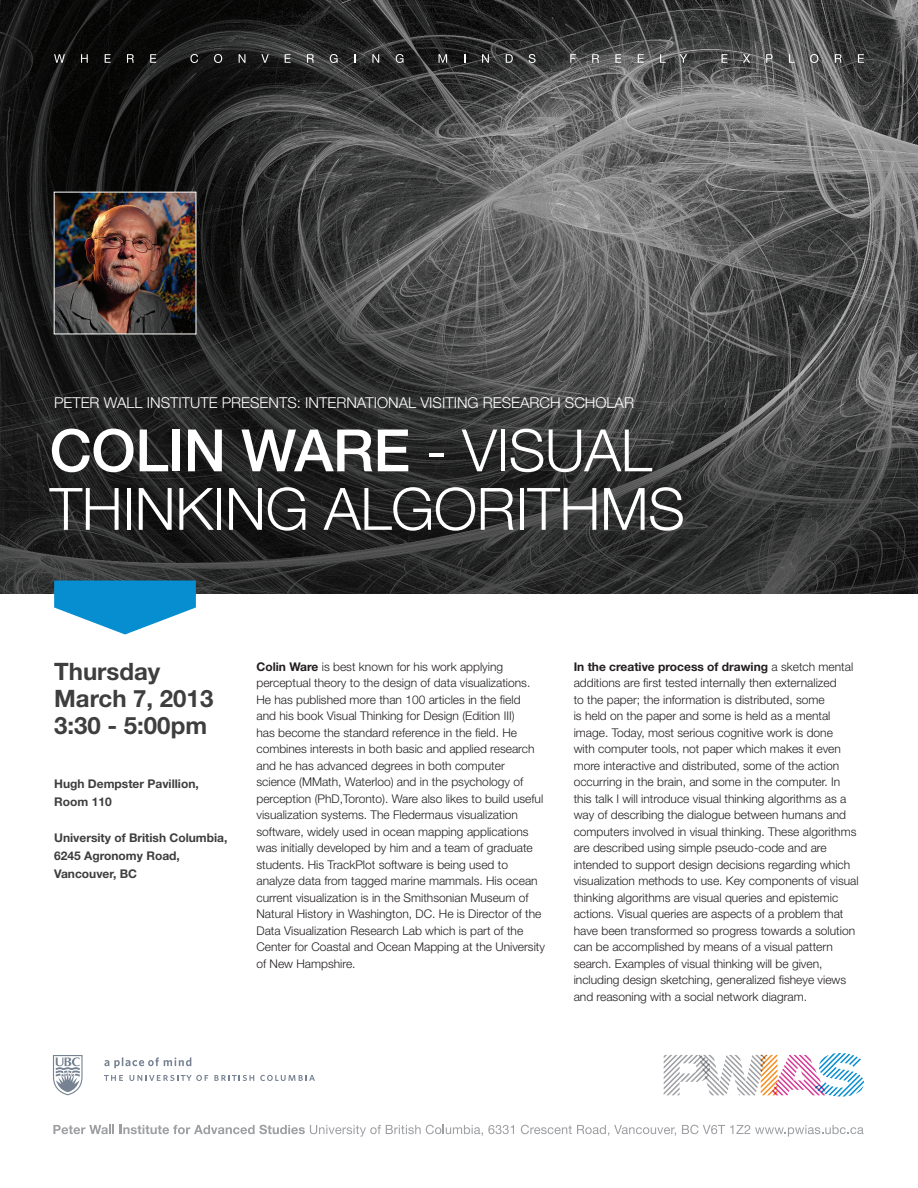
<style>
.page{position:relative;width:918px;height:1188px;background:#fff}
.page>*{position:absolute;margin:0;border:0;box-sizing:border-box;transform-origin:0 0}
.t1{font:300 58.5px/58.5px "Helvetica Neue";color:#fff}
.t2{font:700 24px/27px "Helvetica Neue";color:#3e3e3f}
.t3{font:300 15px "Helvetica Neue";color:#fff}
.t4{font:300 12px/16.5px "Helvetica Neue";color:#231f20}
.t5{font:700 12px/18px "Helvetica Neue";color:#3e3e3f}
.s1{font-weight:500}
.s2{font-weight:700}
</style>
<div class="page">
<img style="left:0;top:0;width:918px;height:594px">
<img style="left:56px;top:194px;width:138px;height:138px">
<svg style="left:664px;top:1053px;width:200px;height:44px"></svg>
<svg style="left:104px;top:1075px;width:19px;height:6px"></svg>
<svg style="left:129px;top:1075px;width:79px;height:6px"></svg>
<svg style="left:214px;top:1075px;width:40px;height:6px"></svg>
<svg style="left:260px;top:1075px;width:55px;height:6px"></svg>
<svg style="left:53px;top:1055px;width:30px;height:40px"></svg>
<svg style="left:104px;top:1057px;width:87px;height:11px"></svg>
<svg style="left:53px;top:1125px;width:61px;height:9px"></svg>
<svg style="left:120px;top:1125px;width:394px;height:12px"></svg>
<svg style="left:521px;top:1125px;width:155px;height:11px"></svg>
<svg style="left:682px;top:1125px;width:182px;height:12px"></svg>
<svg style="left:54px;top:580px;width:142px;height:54px"></svg>
<svg style="left:54px;top:54px;width:11px;height:9px"></svg>
<svg style="left:81px;top:54px;width:7px;height:9px"></svg>
<svg style="left:105px;top:54px;width:6px;height:9px"></svg>
<svg style="left:127px;top:54px;width:7px;height:9px"></svg>
<svg style="left:150px;top:54px;width:6px;height:9px"></svg>
<svg style="left:190px;top:54px;width:8px;height:9px"></svg>
<svg style="left:214px;top:54px;width:8px;height:9px"></svg>
<svg style="left:239px;top:54px;width:6px;height:9px"></svg>
<svg style="left:261px;top:54px;width:8px;height:9px"></svg>
<svg style="left:285px;top:54px;width:6px;height:9px"></svg>
<svg style="left:307px;top:54px;width:7px;height:9px"></svg>
<svg style="left:330px;top:54px;width:8px;height:9px"></svg>
<svg style="left:372px;top:54px;width:7px;height:9px"></svg>
<svg style="left:396px;top:54px;width:8px;height:9px"></svg>
<svg style="left:439px;top:54px;width:8px;height:9px"></svg>
<svg style="left:482px;top:54px;width:7px;height:9px"></svg>
<svg style="left:506px;top:54px;width:7px;height:9px"></svg>
<svg style="left:529px;top:54px;width:7px;height:9px"></svg>
<svg style="left:570px;top:54px;width:6px;height:9px"></svg>
<svg style="left:592px;top:54px;width:7px;height:9px"></svg>
<svg style="left:615px;top:54px;width:6px;height:9px"></svg>
<svg style="left:638px;top:54px;width:6px;height:9px"></svg>
<svg style="left:660px;top:54px;width:6px;height:9px"></svg>
<svg style="left:679px;top:54px;width:8px;height:9px"></svg>
<svg style="left:722px;top:54px;width:5px;height:9px"></svg>
<svg style="left:743px;top:54px;width:7px;height:9px"></svg>
<svg style="left:766px;top:54px;width:7px;height:9px"></svg>
<svg style="left:789px;top:54px;width:6px;height:9px"></svg>
<svg style="left:810px;top:54px;width:8px;height:9px"></svg>
<svg style="left:835px;top:54px;width:7px;height:9px"></svg>
<svg style="left:858px;top:54px;width:6px;height:9px"></svg>
<p class="t3" style="left:54px;top:394px;width:582px">PETER WALL INSTITUTE PRESENTS: INTERNATIONAL VISITING RESEARCH SCHOLAR</p>
<h1 class="t1" style="left:50px;top:420px;width:583px"><span class="s1">COLIN WARE</span> - Visual<br>Thin king Algorithms</h1>
<h2 class="t2" style="left:54px;top:658px;width:161px">Thursday<br>March 7, 2013<br>3:30 - 5:00pm</h2>
<p class="t5" style="left:54px;top:775px;width:146px">Hugh Dempster Pavillion,<br>Room 110</p>
<p class="t5" style="left:54px;top:829px;width:175px">University of British Columbia,<br>6245 Agronomy Road,<br>Vancouver, BC</p>
<p class="t4" style="left:256px;top:658px;width:290px"><span class="s2">Colin Ware</span> is best known for his work applying perceptual theory to the design of data visualizations.<br>He has published more than 100 articles in the field<br>and his book Visual Thinking for Design (Edition III)<br>has become the standard reference in the field. He combines interests in both basic and applied research and he has advanced degrees in both computer science (MMath, Waterloo) and in the psychology of perception (PhD,Toronto). Ware also likes to build useful visualization systems. The Fledermaus visualization software, widely used in ocean mapping applications was initially developed by him and a team of graduate students. His TrackPlot software is being used to analyze data from tagged marine mammals. His ocean current visualization is in the Smithsonian Museum of Natural History in Washington, DC. He is Director of the Data Visualization Research Lab which is part of the Center for Coastal and Ocean Mapping at the University of New Hampshire.</p>
<p class="t4" style="left:574px;top:658px;width:286px"><span class="s2">In the creative process of drawing</span> a sketch mental additions are first tested internally then externalized<br>to the paper; the information is distributed, some<br>is held on the paper and some is held as a mental image. Today, most serious cognitive work is done<br>with computer tools, not paper which makes it even more interactive and distributed, some of the action occurring in the brain, and some in the computer. In this talk I will introduce visual thinking algorithms as a way of describing the dialogue between humans and computers involved in visual thinking. These algorithms are described using simple pseudo-code and are intended to support design decisions regarding which visualization methods to use. Key components of visual thinking algorithms are visual queries and epistemic actions. Visual queries are aspects of a problem that have been transformed so progress towards a solution can be accomplished by means of a visual pattern search. Examples of visual thinking will be given, including design sketching, generalized fisheye views and reasoning with a social network diagram.</p>
</div>
